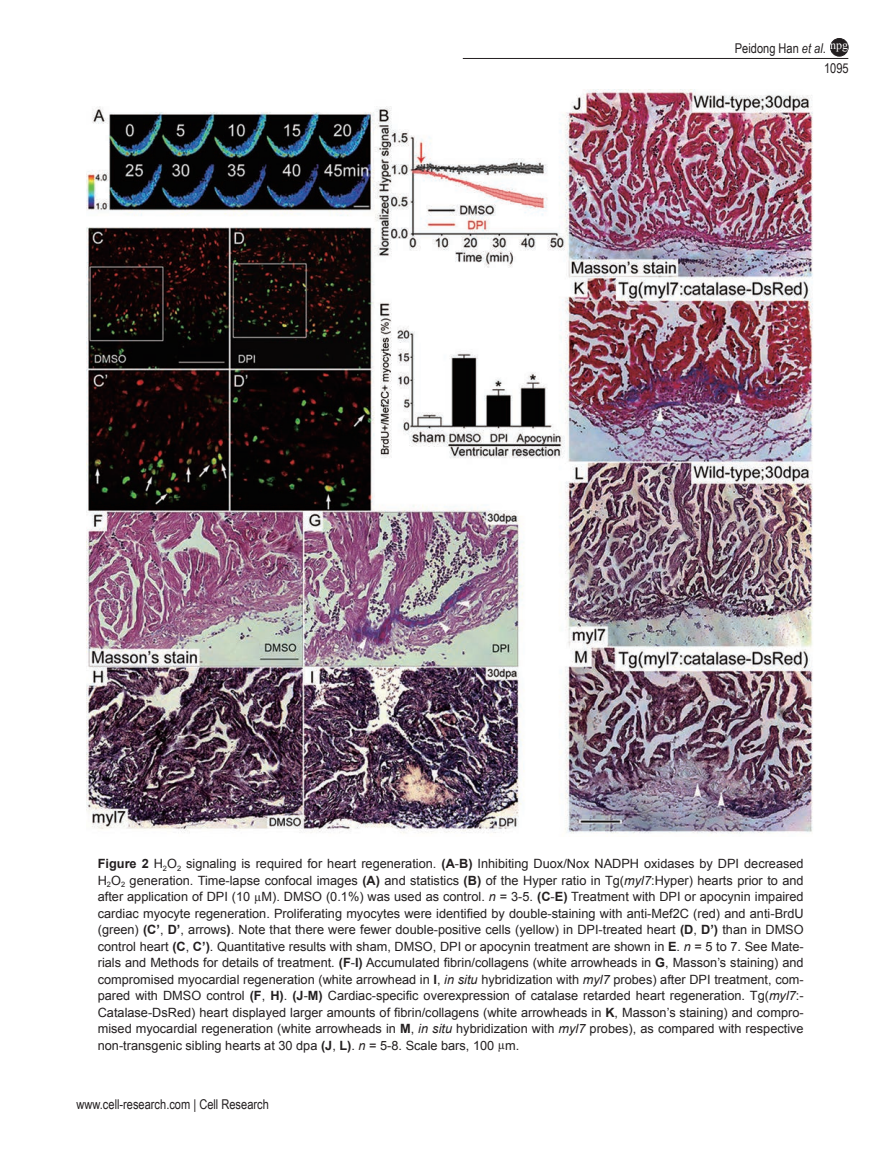
<style>
.page{position:relative;width:893px;height:1170px;background:#fff}
.page>*{position:absolute;margin:0;border:0;box-sizing:border-box;transform-origin:0 0}
.t1{font:13.5px/20px "Arial Narrow";color:#231f20}
.t2{font:12.75px/16.5px "Arial";color:#231f20;text-align:justify}
.t3{font:12px "Times New Roman";color:#fff}
.s1{font-style:italic}
.s2{font-weight:700}
.s3{font-family:"Times New Roman"}
</style>
<div class="page">
<hr style="left:463px;top:58px;width:385px;height:1px;background:#231f20">
<div style="left:830px;top:38px;width:18px;height:18px;background:#231f20;border-radius:50%"></div>
<div style="left:830px;top:38px;width:18px;height:18px;border:1px solid #231f20;border-radius:50%"></div>
<img style="left:87px;top:89px;width:726px;height:745px">
<p class="t1" style="left:824px;top:38px;width:26px;text-indent:-89px">Peidong Han <span class="s1">et al</span>.<br>1095</p>
<p class="t3" style="left:830px;top:37px;width:19px">npg</p>
<p class="t2" style="left:98px;top:855px;width:707px"><span class="s2">Figure 2</span> H<sub>2</sub>O<sub>2</sub> signaling is required for heart regeneration. <span class="s2">(A</span>-<span class="s2">B)</span> Inhibiting Duox/Nox NADPH oxidases by DPI decreased H<sub>2</sub>O<sub>2</sub> generation. Time-lapse confocal images <span class="s2">(A)</span> and statistics <span class="s2">(B)</span> of the Hyper ratio in Tg(<span class="s1">myl7</span>:Hyper) hearts prior to and after application of DPI (10 <span class="s3">µ</span>M). DMSO (0.1%) was used as control. <span class="s1">n</span> = 3-5. <span class="s2">(C</span>-<span class="s2">E)</span> Treatment with DPI or apocynin impaired cardiac myocyte regeneration. Proliferating myocytes were identified by double-staining with anti-Mef2C (red) and anti-BrdU (green) <span class="s2">(C’</span>, <span class="s2">D’</span>, arrows<span class="s2">)</span>. Note that there were fewer double-positive cells (yellow) in DPI-treated heart <span class="s2">(D</span>, <span class="s2">D’)</span> than in DMSO control heart <span class="s2">(C</span>, <span class="s2">C’)</span>. Quantitative results with sham, DMSO, DPI or apocynin treatment are shown in <span class="s2">E</span>. <span class="s1">n</span> = 5 to 7. See Mate&shy;rials and Methods for details of treatment. <span class="s2">(F</span>-<span class="s2">I)</span> Accumulated fibrin/collagens (white arrowheads in <span class="s2">G</span>, Masson’s staining) and compromised myocardial regeneration (white arrowhead in <span class="s2">I</span>, <span class="s1">in situ</span> hybridization with <span class="s1">myl7</span> probes) after DPI treatment, com&shy;pared with DMSO control <span class="s2">(F</span>, <span class="s2">H)</span>. <span class="s2">(J</span>-<span class="s2">M)</span> Cardiac-specific overexpression of catalase retarded heart regeneration. Tg(<span class="s1">myl7</span>:- Catalase-DsRed) heart displayed larger amounts of fibrin/collagens (white arrowheads in <span class="s2">K</span>, Masson’s staining) and compro&shy;mised myocardial regeneration (white arrowheads in <span class="s2">M</span>, <span class="s1">in situ</span> hybridization with <span class="s1">myl7</span> probes), as compared with respective non-transgenic sibling hearts at 30 dpa <span class="s2">(J</span>, <span class="s2">L)</span>. <span class="s1">n</span> = 5-8. Scale bars, 100 <span class="s3">µ</span>m.</p>
<p class="t1" style="left:77px;top:1093px;width:194px">www.cell-research.com | Cell Research</p>
</div>
